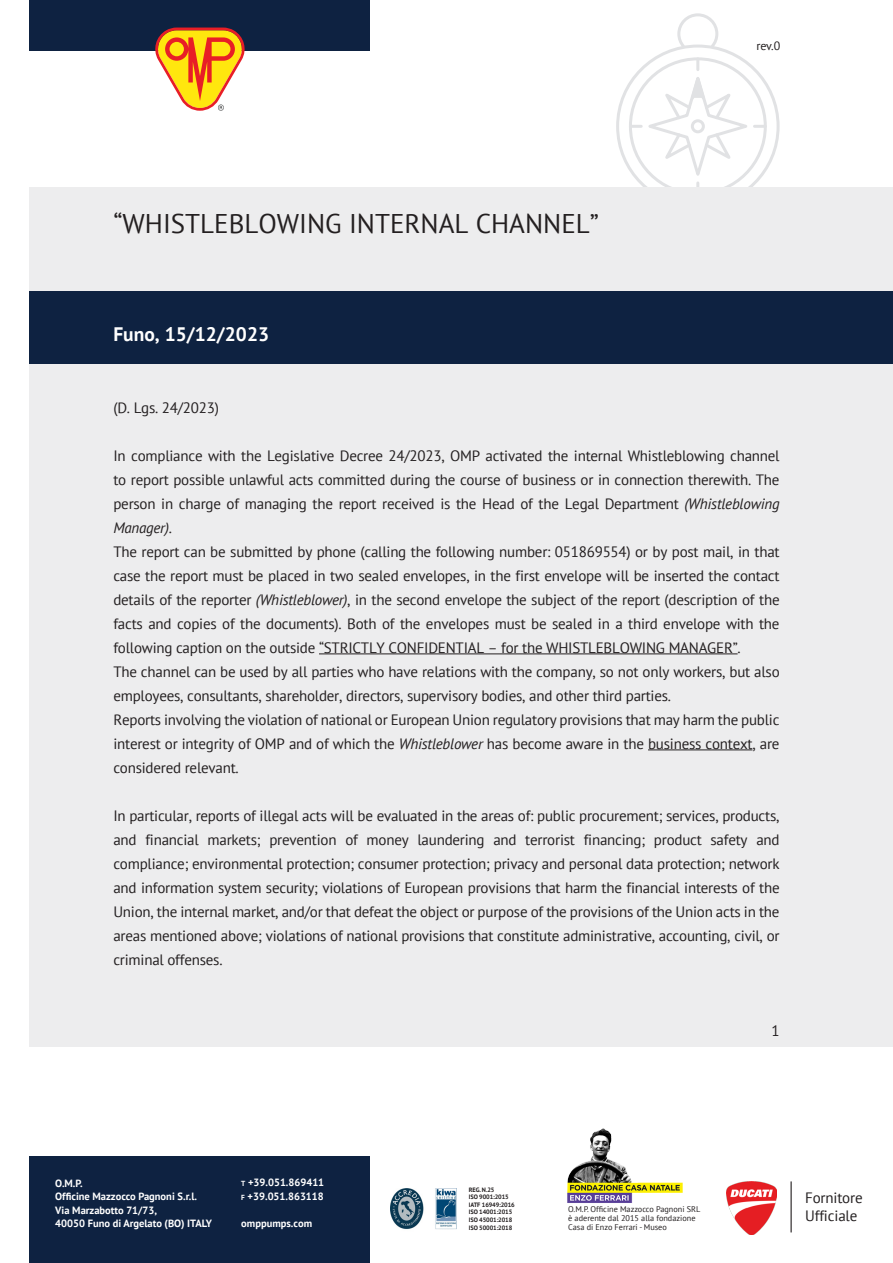
<style>
.page{position:relative;width:893px;height:1263px;background:#fff}
.page>*{position:absolute;margin:0;border:0;box-sizing:border-box;transform-origin:0 0}
.Body_Text_Left{font:27px "PT Sans";color:#231f20}
.Body_Text_Left-2{font:700 19.5px "PT Sans";color:#fff}
.Body_Text_Copy{font:15px/24px "PT Sans";letter-spacing:-.015em;color:#231f20;text-align:justify}
.Body_Text_Left-3{font:15px "PT Sans";letter-spacing:-.015em;color:#231f20}
.t1{font:12px "PT Sans";color:#231f20}
.t2{font:700 10.5px/13.5px "PT Sans";color:#fff}
.t3{font:8.25px/9.1px "PT Sans";color:#231f20}
.t4{font:700 6.3px/6.3px "PT Sans";letter-spacing:-.015em;color:#231f20}
.s1{font-style:italic}
.s2{font-size:7.35px}
</style>
<div class="page">
<svg style="left:676px;top:13px;width:44px;height:37px"></svg>
<svg style="left:630px;top:59px;width:135px;height:128px"></svg>
<div style="left:30px;top:187px;width:863px;height:859px;background:#ededee"></div>
<div style="left:30px;top:1157px;width:340px;height:106px;background:#0e2241"></div>
<div style="left:30px;top:0;width:340px;height:51px;background:#0e2241"></div>
<img style="left:567px;top:1128px;width:116px;height:75px">
<img style="left:727px;top:1181px;width:50px;height:53px">
<img style="left:390px;top:1188px;width:34px;height:41px">
<img style="left:435px;top:1188px;width:22px;height:41px">
<svg style="left:155px;top:28px;width:90px;height:83px"></svg>
<hr style="left:790px;top:1181px;width:2px;height:51px;background:#231f20">
<div style="left:30px;top:291px;width:863px;height:73px;background:#0e2241"></div>
<hr style="left:319px;top:653px;width:419px;height:1px;background:#231f20">
<hr style="left:648px;top:749px;width:104px;height:1px;background:#231f20">
<p class="t1" style="left:756px;top:38px;width:25px">rev.0</p>
<p class="Body_Text_Left" style="left:113px;top:206px;width:487px">“WHISTLEBLOWING INTERNAL CHANNEL”</p>
<p class="Body_Text_Left-2" style="left:113px;top:321px;width:157px">Funo, 15/12/2023</p>
<p class="Body_Text_Left-3" style="left:113px;top:398px;width:107px">(D. Lgs. 24/2023)</p>
<p class="Body_Text_Copy" style="left:113px;top:443px;width:668px">In compliance with the Legislative Decree 24/2023, OMP activated the internal Whistleblowing channel to report possible unlawful acts committed during the course of business or in connection therewith. The person in charge of managing the report received is the Head of the Legal Department <span class="s1">(Whistleblowing Manager)</span>.</p>
<p class="Body_Text_Copy" style="left:113px;top:539px;width:668px">The report can be submitted by phone (calling the following number: 051869554) or by post mail, in that case the report must be placed in two sealed envelopes, in the first envelope will be inserted the contact details of the reporter <span class="s1">(Whistleblower)</span>, in the second envelope the subject of the report (description of the facts and copies of the documents). Both of the envelopes must be sealed in a third envelope with the following caption on the outside “STRICTLY CONFIDENTIAL – for the WHISTLEBLOWING MANAGER”.</p>
<p class="Body_Text_Copy" style="left:113px;top:659px;width:668px">The channel can be used by all parties who have relations with the company, so not only workers, but also employees, consultants, shareholder, directors, supervisory bodies, and other third parties.</p>
<p class="Body_Text_Copy" style="left:113px;top:707px;width:668px">Reports involving the violation of national or European Union regulatory provisions that may harm the public interest or integrity of OMP and of which the <span class="s1">Whistleblower</span> has become aware in the business context, are considered relevant.</p>
<p class="Body_Text_Copy" style="left:113px;top:803px;width:668px">In particular, reports of illegal acts will be evaluated in the areas of: public procurement; services, products, and financial markets; prevention of money laundering and terrorist financing; product safety and compliance; environmental protection; consumer protection; privacy and personal data protection; network and information system security; violations of European provisions that harm the financial interests of the Union, the internal market, and/or that defeat the object or purpose of the provisions of the Union acts in the areas mentioned above; violations of national provisions that constitute administrative, accounting, civil, or criminal offenses.</p>
<p class="Body_Text_Copy" style="left:771px;top:1018px;width:10px">1</p>
<p class="t2" style="left:55px;top:1176px;width:158px">O.M.P.<br>Officine Mazzocco Pagnoni S.r.l.<br>Via Marzabotto 71/73,<br>40050 Funo di Argelato (BO) ITALY</p>
<p class="t2" style="left:241px;top:1175px;width:85px"><span class="s2">t</span> +39.051.869411 <span class="s2">f</span> +39.051.863118</p>
<p class="t2" style="left:241px;top:1217px;width:72px">omppumps.com</p>
<p class="t4" style="left:469px;top:1186px;width:48px;line-height:7.5px">REG. N.25<br>ISO 9001:2015<br>IATF 16949:2016<br>ISO 14001:2015<br>ISO 45001:2018<br>ISO 50001:2018</p>
<p class="t4" style="left:469px;top:1193px;width:73px">IATF N° 0328068<br>ISO 9001:2015<br>ATF 16949:2016<br>ISO 14001:2015<br>UNI ISO 45001:2018<br>UNI CEI EN ISO 50001:2018</p>
<p class="t3" style="left:568px;top:1204px;width:134px">O.M.P. Officine Mazzocco Pagnoni SRL è aderente dal 2015 alla fondazione<br>Casa di Enzo Ferrari - Museo</p>
<p class="Body_Text_Copy" style="left:805px;top:1189px;width:59px;line-height:18px">Fornitore<br>Ufficiale</p>
</div>
